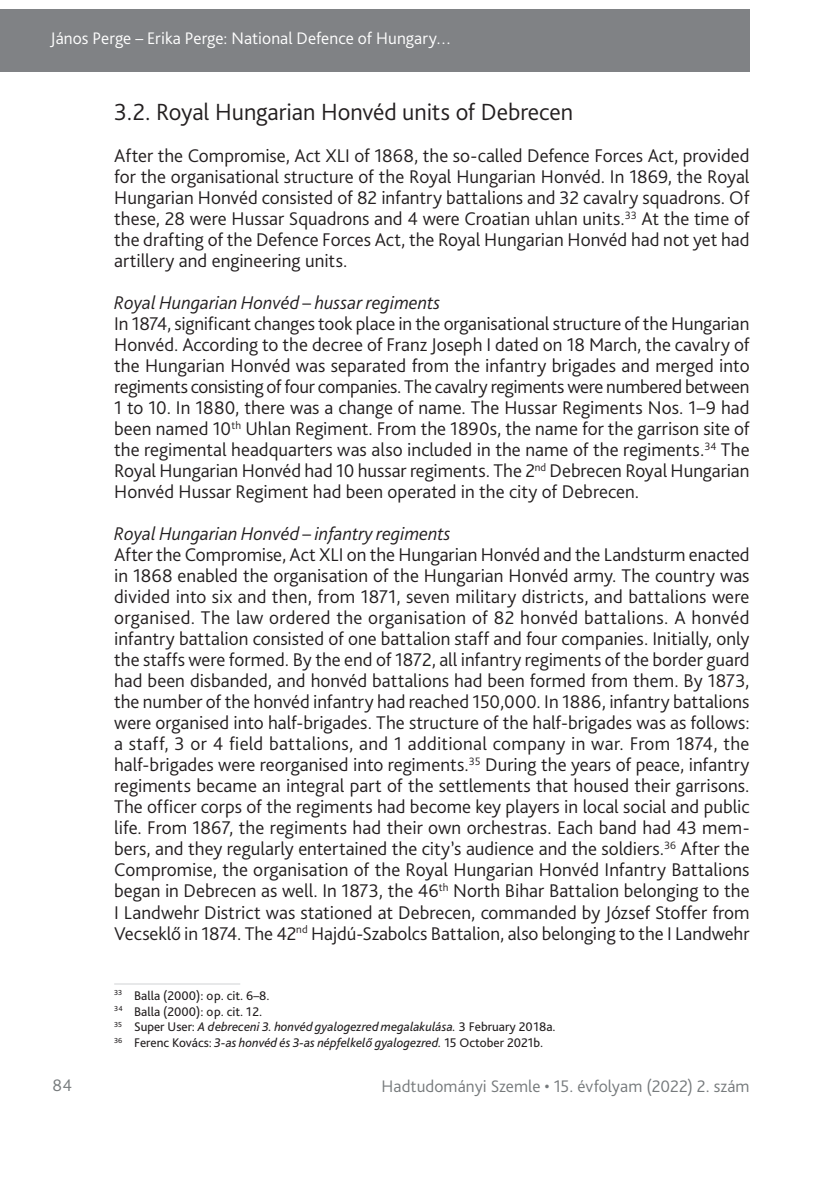
<style>
.page{position:relative;width:834px;height:1181px;background:#fff}
.page>*{position:absolute;margin:0;border:0;box-sizing:border-box;transform-origin:0 0}
._1_1_1__Head{font:300 24.5px "Bliss Pro";color:#231f20}
._2__Body_1st_paragra{font:300 19.25px/21px "Bliss Pro";letter-spacing:.005em;color:#231f20;text-align:justify}
._2__Body_1st__3mm{font:italic 300 19.25px "Bliss Pro";color:#231f20}
.Running_header_right{font:300 17.5px "Bliss Pro";color:#fff}
.t1{font:300 17.5px "Bliss Pro";letter-spacing:.005em;color:#767a7c}
.Lábjegyzet{font:italic 13.12px "Bliss Pro";color:#231f20}
.Lábjegyzet-2{font:13.12px "Bliss Pro";color:#231f20}
.s1{font-style:normal}
</style>
<div class="page">
<div style="left:0;top:9px;width:749px;height:63px;background:#808285"></div>
<hr style="left:114px;top:983px;width:126px;height:1px;background:#d1d2d4">
<p class="Running_header_right" style="left:51px;top:27px;width:402px">János Perge – Erika Perge: National Defence of Hungary…</p>
<p class="_1_1_1__Head" style="left:114px;top:97px;width:460px">3.2. Royal Hungarian Honvéd units of Debrecen</p>
<p class="_2__Body_1st_paragra" style="left:114px;top:145px;width:637px">After the Compromise, Act XLI of 1868, the so-called Defence Forces Act, provided for the organisational structure of the Royal Hungarian Honvéd. In 1869, the Royal Hungarian Honvéd consisted of 82 infantry battalions and 32 cavalry squadrons. Of these, 28 were Hussar Squadrons and 4 were Croatian uhlan units.<sup>33</sup> At the time of the drafting of the Defence Forces Act, the Royal Hungarian Honvéd had not yet had artillery and engineering units.</p>
<p class="_2__Body_1st__3mm" style="left:114px;top:291px;width:327px">Royal Hungarian Honvéd – hussar regiments</p>
<p class="_2__Body_1st_paragra" style="left:114px;top:313px;width:637px">In 1874, significant changes took place in the organisational structure of the Hungarian Honvéd. According to the decree of Franz Joseph I dated on 18 March, the cavalry of the Hungarian Honvéd was separated from the infantry brigades and merged into regiments consisting of four companies. The cavalry regiments were numbered between 1 to 10. In 1880, there was a change of name. The Hussar Regiments Nos. 1–9 had been named 10<sup>th</sup> Uhlan Regiment. From the 1890s, the name for the garrison site of the regimental headquarters was also included in the name of the regiments.<sup>34</sup> The Royal Hungarian Honvéd had 10 hussar regiments. The 2<sup>nd</sup> Debrecen Royal Hungarian Honvéd Hussar Regiment had been operated in the city of Debrecen.</p>
<p class="_2__Body_1st__3mm" style="left:114px;top:522px;width:338px">Royal Hungarian Honvéd – infantry regiments</p>
<p class="_2__Body_1st_paragra" style="left:114px;top:544px;width:637px">After the Compromise, Act XLI on the Hungarian Honvéd and the Landsturm enacted in 1868 enabled the organisation of the Hungarian Honvéd army. The country was divided into six and then, from 1871, seven military districts, and battalions were organised. The law ordered the organisation of 82 honvéd battalions. A honvéd infantry battalion consisted of one battalion staff and four companies. Initially, only the staffs were formed. By the end of 1872, all infantry regiments of the border guard had been disbanded, and honvéd battalions had been formed from them. By 1873, the number of the honvéd infantry had reached 150,000. In 1886, infantry battalions were organised into half-brigades. The structure of the half-brigades was as follows: a staff, 3 or 4 field battalions, and 1 additional company in war. From 1874, the half-brigades were reorganised into regiments.<sup>35</sup> During the years of peace, infantry regiments became an integral part of the settlements that housed their garrisons.<br>The officer corps of the regiments had become key players in local social and public life. From 1867, the regiments had their own orchestras. Each band had 43 mem&shy;bers, and they regularly entertained the city’s audience and the soldiers.<sup>36</sup> After the Compromise, the organisation of the Royal Hungarian Honvéd Infantry Battalions began in Debrecen as well. In 1873, the 46<sup>th</sup> North Bihar Battalion belonging to the I Landwehr District was stationed at Debrecen, commanded by József Stoffer from Vecseklő in 1874. The 42<sup>nd</sup> Hajdú-Szabolcs Battalion, also belonging to the I Landwehr</p>
<p class="Lábjegyzet-2" style="left:114px;top:987px;width:157px"><sup>33</sup> Balla (2000): op. cit. 6–8.</p>
<p class="Lábjegyzet-2" style="left:114px;top:1003px;width:149px"><sup>34</sup> Balla (2000): op. cit. 12.</p>
<p class="Lábjegyzet" style="left:114px;top:1018px;width:443px"><sup>35</sup> <span class="s1">Super User:</span> A debreceni 3. honvéd gyalogezred megalakulása. <span class="s1">3 February 2018a.</span></p>
<p class="Lábjegyzet" style="left:114px;top:1034px;width:430px"><sup>36</sup> <span class="s1">Ferenc Kovács:</span> 3-as honvéd és -3-as népfelkelő gyalogezred. <span class="s1">15 October 2021b.</span></p>
<p class="t1" style="left:53px;top:1074px;width:21px">84</p>
<p class="t1" style="left:381px;top:1075px;width:369px">Hadtudományi Szemle • 15. évfolyam (2022) 2. szám</p>
</div>
